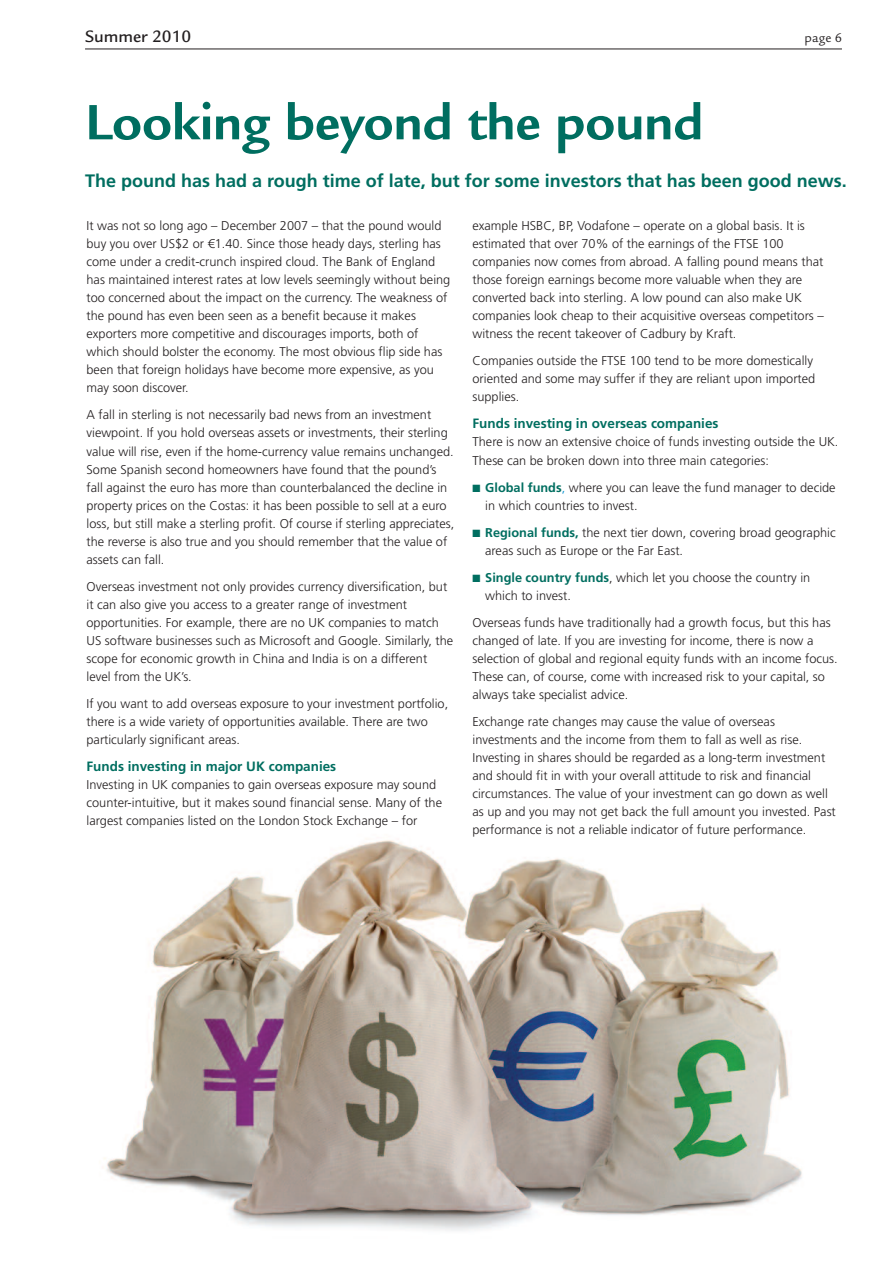
<style>
.page{position:relative;width:893px;height:1263px;background:#fff}
.page>*{position:absolute;margin:0;border:0;box-sizing:border-box;transform-origin:0 0}
.t1{font:700 54px "Legacy Sans";color:#006e60}
.t2{font:700 18px "Frutiger LT";color:#006e60}
.t3{font:500 18px "Legacy Sans";color:#231f20}
.t4{font:700 13.5px "Frutiger LT";color:#006e60}
.t5{font:13.5px "Legacy Sans";color:#231f20}
.t6{font:300 12.75px/18px "Frutiger LT";color:#231f20}
.s1{color:#006e60}
.s2{font-weight:700;color:#006e60}
.s3{color:#008dce}
</style>
<div class="page">
<img style="left:103px;top:840px;width:699px;height:391px">
<hr style="left:85px;top:49px;width:757px;height:1px;background:#231f20">
<h2 class="t3" style="left:85px;top:30px;width:108px">Summer 2010</h2>
<p class="t5" style="left:805px;top:33px;width:39px">page 6</p>
<h1 class="t1" style="left:85px;top:102px;width:620px">Looking beyond the pound</h1>
<h2 class="t2" style="left:85px;top:174px;width:763px">The pound has had a rough time of late, but for some investors that has been good news.</h2>
<p class="t6" style="left:87px;top:218px;width:365px">It was not so long ago – December 2007 – that the pound would buy you over US$2 or €1.40. Since those heady days, sterling has come under a credit-crunch inspired cloud. The Bank of England has maintained interest rates at low levels seemingly without being too concerned about the impact on the currency. The weakness of the pound has even been seen as a benefit because it makes exporters more competitive and discourages imports, both of which should bolster the economy. The most obvious flip side has been that foreign holidays have become more expensive, as you may soon discover.</p>
<p class="t6" style="left:87px;top:407px;width:369px">A fall in sterling is not necessarily bad news from an investment viewpoint. If you hold overseas assets or investments, their sterling value will rise, even if the home-currency value remains unchanged.<br>Some Spanish second homeowners have found that the pound’s fall against the euro has more than counterbalanced the decline in property prices on the Costas: it has been possible to sell at a euro loss, but still make a sterling profit. Of course if sterling appreciates, the reverse is also true and you should remember that the value of assets can fall.</p>
<p class="t6" style="left:87px;top:578px;width:368px">Overseas investment not only provides currency diversification, but it can also give you access to a greater range of investment opportunities. For example, there are no UK companies to match US software businesses such as Microsoft and Google. Similarly, the scope for economic growth in China and India is on a different level from the UK’s.</p>
<p class="t6" style="left:87px;top:695px;width:363px">If you want to add overseas exposure to your investment portfolio, there is a wide variety of opportunities available. There are two particularly significant areas.</p>
<p class="t4" style="left:87px;top:760px;width:251px">Funds investing in major UK companies</p>
<p class="t6" style="left:87px;top:776px;width:357px">Investing in UK companies to gain overseas exposure may sound counter-intuitive, but it makes sound financial sense. Many of the largest companies listed on the London Stock Exchange – for</p>
<p class="t6" style="left:472px;top:218px;width:353px">example HSBC, BP, Vodafone – operate on a global basis. It is estimated that over 70% of the earnings of the FTSE 100 companies now comes from abroad. A falling pound means that those foreign earnings become more valuable when they are converted back into sterling. A low pound can also make UK companies look cheap to their acquisitive overseas competitors – witness the recent takeover of Cadbury by Kraft.</p>
<p class="t6" style="left:472px;top:353px;width:344px">Companies outside the FTSE 100 tend to be more domestically oriented and some may suffer if they are reliant upon imported supplies.</p>
<p class="t4" style="left:472px;top:418px;width:247px">Funds investing in overseas companies</p>
<p class="t6" style="left:472px;top:434px;width:367px">There is now an extensive choice of funds investing outside the UK.<br>These can be broken down into three main categories:</p>
<p class="t6" style="left:485px;top:479px;width:352px;text-indent:-13px"><span class="s1">■</span> <span class="s2">Global funds</span><span class="s3">,</span> where you can leave the fund manager to decide in which countries to invest.</p>
<p class="t6" style="left:485px;top:524px;width:352px;text-indent:-13px"><span class="s1">■</span> <span class="s2">Regional funds,</span> the next tier down, covering broad geographic areas such as Europe or the Far East.</p>
<p class="t6" style="left:485px;top:569px;width:327px;text-indent:-13px"><span class="s1">■</span> <span class="s2">Single country funds</span>, which let you choose the country in which to invest.</p>
<p class="t6" style="left:472px;top:614px;width:367px">Overseas funds have traditionally had a growth focus, but this has changed of late. If you are investing for income, there is now a selection of global and regional equity funds with an income focus.<br>These can, of course, come with increased risk to your capital, so always take specialist advice.</p>
<p class="t6" style="left:472px;top:713px;width:365px">Exchange rate changes may cause the value of overseas investments and the income from them to fall as well as rise.<br>Investing in shares should be regarded as a long-term investment and should fit in with your overall attitude to risk and financial circumstances. The value of your investment can go down as well as up and you may not get back the full amount you invested. Past performance is not a reliable indicator of future performance.</p>
</div>
